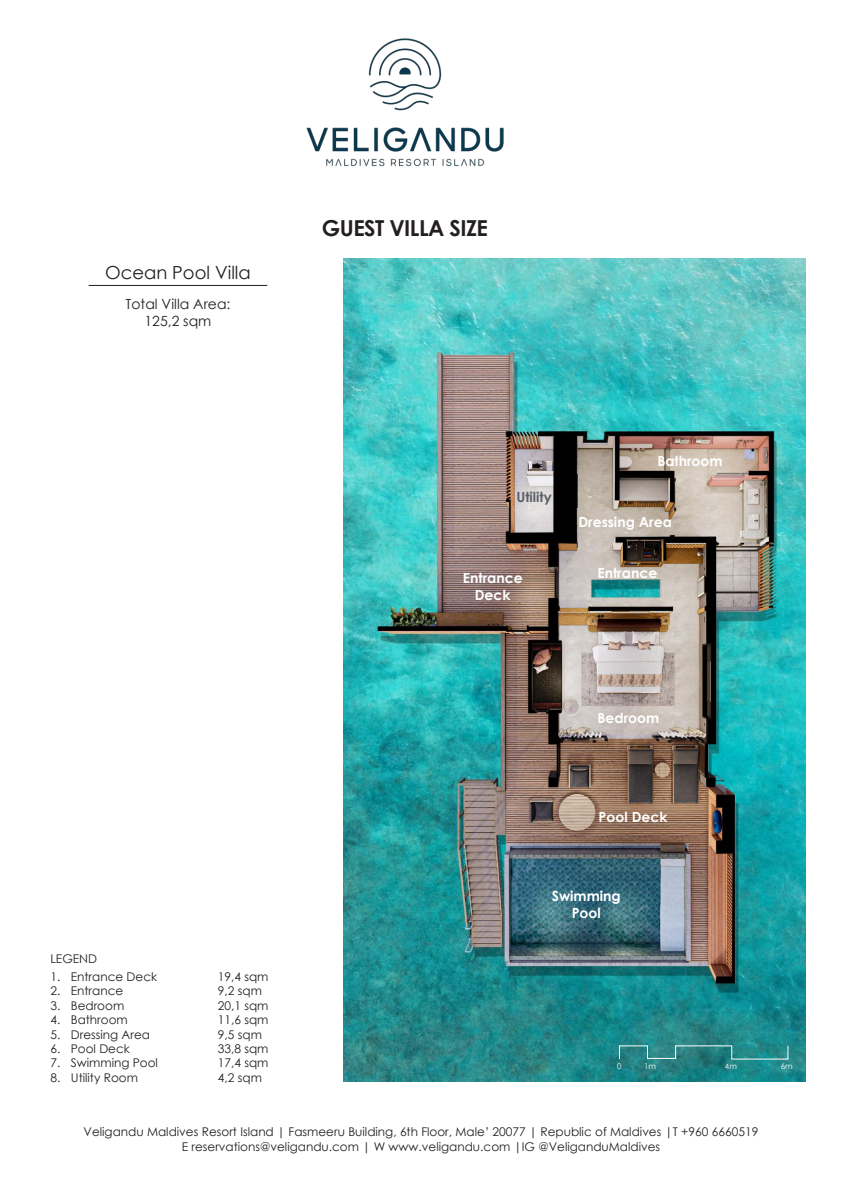
<style>
.page{position:relative;width:842px;height:1191px;background:#fff}
.page>*{position:absolute;margin:0;border:0;box-sizing:border-box;transform-origin:0 0}
.t1{font:700 22px "Century Gothic";letter-spacing:-.025em;color:#241f1f}
.t2{font:18px "Century Gothic";color:#241f1f}
.t3{font:700 14px/16.8px "Century Gothic";color:#fff;text-align:center}
.t4{font:14px/16.8px "Century Gothic";color:#241f1f;text-align:center}
.t5{font:700 14px "Century Gothic";color:#5c6068}
.t6{font:12px/14.4px "Century Gothic";color:#241f1f}
.t7{font:8px "Century Gothic";color:#fff}
</style>
<div class="page">
<img style="left:306px;top:38px;width:198px;height:129px">
<hr style="left:89px;top:285px;width:178px;height:1px;background:#241f1f">
<img style="left:343px;top:259px;width:463px;height:822px">
<svg style="left:618px;top:1044px;width:171px;height:16px;background:#378d8e"></svg>
<h2 class="t2" style="left:105px;top:261px;width:147px">Ocean Pool Villa</h2>
<p class="t4" style="left:126px;top:295px;width:106px">Total Villa Area:<br>125,2 sqm</p>
<p class="t6" style="left:50px;top:951px;width:48px">LEGEND</p>
<p class="t6" style="left:50px;top:969px;width:11px;text-align:justify">1.<br>2.<br>3.<br>4.<br>5.<br>6.<br>7.<br>8.</p>
<p class="t6" style="left:71px;top:969px;width:89px">Entrance Deck<br>Entrance<br>Bedroom<br>Bathroom<br>Dressing Area<br>Pool Deck<br>Swimming Pool<br>Utility Room</p>
<p class="t6" style="left:218px;top:969px;width:52px">19,4 sqm<br>9,2 sqm<br>20,1 sqm<br>11,6 sqm<br>9,5 sqm<br>33,8 sqm<br>17,4 sqm<br>4,2 sqm</p>
<h1 class="t1" style="left:322px;top:214px;width:167px">GUEST VILLA SIZE</h1>
<p class="t5" style="left:516px;top:488px;width:37px">Utility</p>
<p class="t3" style="left:463px;top:569px;width:61px">Entrance<br>Deck</p>
<p class="t3" style="left:657px;top:452px;width:67px">Bathroom</p>
<p class="t3" style="left:578px;top:513px;width:95px">Dressing Area</p>
<p class="t3" style="left:597px;top:564px;width:61px">Entrance</p>
<p class="t3" style="left:597px;top:709px;width:63px">Bedroom</p>
<p class="t3" style="left:599px;top:808px;width:70px">Pool Deck</p>
<p class="t3" style="left:552px;top:887px;width:71px">Swimming<br>Pool</p>
<p class="t7" style="left:617px;top:1060px;width:6px">0</p>
<p class="t7" style="left:644px;top:1060px;width:13px">1m</p>
<p class="t7" style="left:725px;top:1060px;width:13px">4m</p>
<p class="t7" style="left:781px;top:1060px;width:13px">6m</p>
<p class="t6" style="left:84px;top:1124px;width:676px;text-align:center">Veligandu Maldives Resort Island | Fasmeeru Building, 6th Floor, Male’ 20077 | Republic of Maldives |T +960 6660519<br>E reservations@veligandu.com | W www.veligandu.com |IG @VeliganduMaldives</p>
</div>
